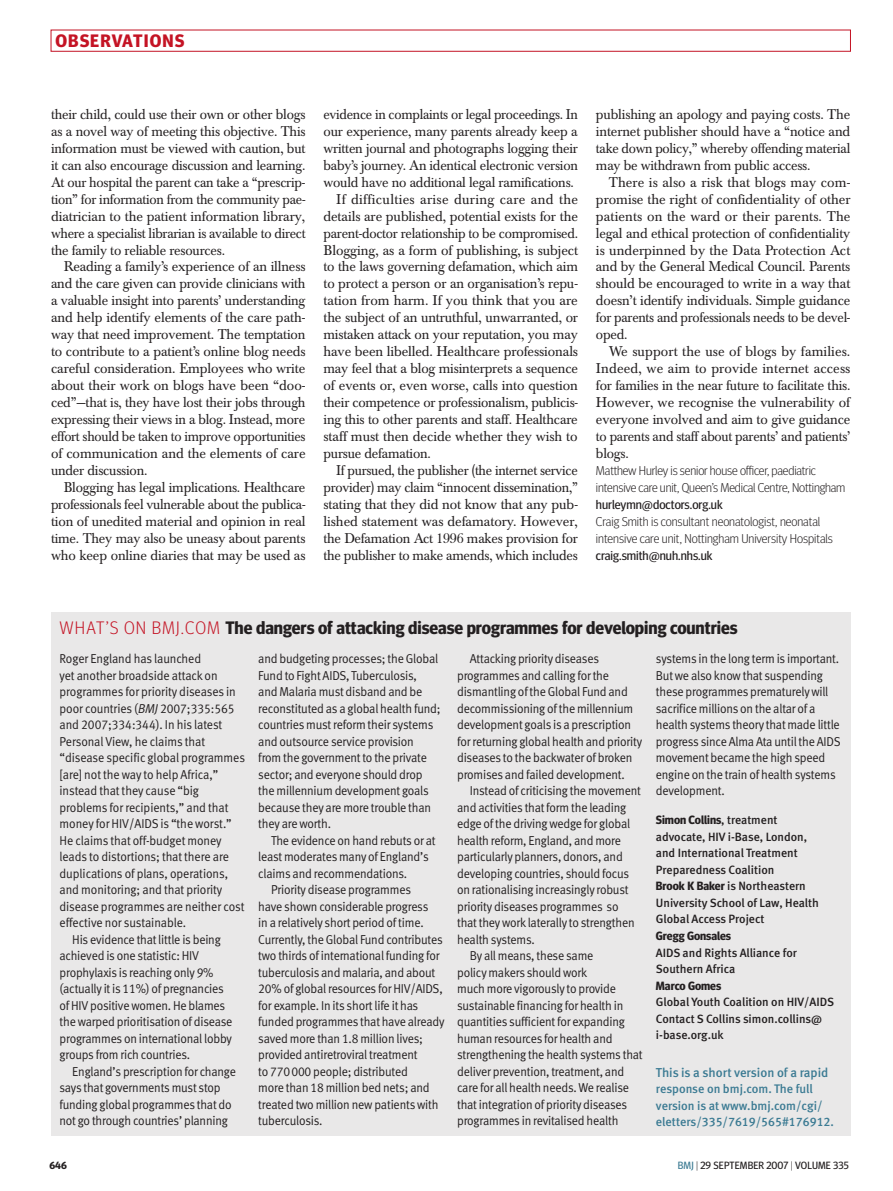
<style>
.page{position:relative;width:893px;height:1191px;background:#fff}
.page>*{position:absolute;margin:0;border:0;box-sizing:border-box;transform-origin:0 0}
.slug{font:700 18px "Meta Headline OT";color:#231f20}
.t1{font:700 18px "Meta Headline OT";letter-spacing:.06em;color:#c41324}
.body_3_col_indent{font:13.95px/17px "Baskerville BE";letter-spacing:-.015em;color:#231f20;text-align:justify}
.body_3_col_indent-2{font:13.95px/17px "Baskerville BE";letter-spacing:-.015em;color:#231f20;text-align:justify;scale:.95 1}
.sans_text_indent{font:12.9px/16.5px "Meta Normal LF";letter-spacing:-.015em;color:#231f20;scale:.94 1}
.sans_text{font:12.9px/16.5px "Meta Normal LF";letter-spacing:-.005em;color:#231f20;scale:.94 1}
.footnote{font:12.9px "Meta Medium LF";color:#3c7b93}
.author_biog{font:300 12.75px/17px "Meta Headline OT";letter-spacing:-.01em;color:#231f20}
.author_biog-2{font:12.75px "Meta Headline OT";color:#231f20}
.footnote-2{font:12.3px/16.5px "Meta Medium LF";color:#3c7b93}
.author_biog-3{font:12px/16.5px "Meta Medium LF";color:#231f20}
.author_biog-4{font:700 12px "Meta Headline OT";color:#231f20}
.t2{font:10.5px "Meta Headline OT";letter-spacing:.005em;color:#231f20}
.t3{font:700 10.5px "Meta Headline OT";color:#231f20}
.s1{font-weight:400}
.s2{font-weight:300;color:#c41324}
.s3{font-style:italic}
.s4{font-family:"Meta Headline OT";font-weight:700}
.s5{color:#3c7b93}
.s6{font-weight:300}
</style>
<div class="page">
<div style="left:51px;top:612px;width:799px;height:523px;background:#e9e8e8"></div>
<p class="t1" style="left:56px;top:30px;width:130px">observations</p>
<p class="body_3_col_indent" style="left:51px;top:106px;width:256px">their child, could use their own or other blogs as a novel way of meeting this objective. This information must be viewed with caution, but it can also encourage discussion and learning.<br>At our hospital the parent can take a “prescrip&shy;tion” for information from the community pae&shy;diatrician to the patient information library, where a specialist librarian is available to direct the family to reliable resources.</p>
<p class="body_3_col_indent" style="left:51px;top:259px;width:256px;text-indent:13px">Reading a family’s experience of an illness and the care given can provide clinicians with a valuable insight into parents’ understanding and help identify elements of the care path&shy;way that need improvement. The temptation to contribute to a patient’s online blog needs careful consideration. Employees who write about their work on blogs have been “doo&shy;ced”—that is, they have lost their jobs through expressing their views in a blog. Instead, more effort should be taken to improve opportunities of communication and the elements of care under discussion.</p>
<p class="body_3_col_indent" style="left:51px;top:479px;width:256px;text-indent:13px">Blogging has legal implications. Healthcare professionals feel vulnerable about the publica&shy;tion of unedited material and opinion in real time. They may also be uneasy about parents who keep online diaries that may be used as</p>
<p class="body_3_col_indent-2" style="left:323px;top:106px;width:269px">evidence in complaints or legal proceedings. In our experience, many parents already keep a written journal and photographs logging their baby’s journey. An identical electronic version would have no additional legal ramifications.</p>
<p class="body_3_col_indent" style="left:323px;top:191px;width:256px;text-indent:13px">If difficulties arise during care and the details are published, potential exists for the parent-doctor relationship to be compromised.<br>Blogging, as a form of publishing, is subject to the laws governing defamation, which aim to protect a person or an organisation’s repu&shy;tation from harm. If you think that you are the subject of an untruthful, unwarranted, or mistaken attack on your reputation, you may have been libelled. Healthcare professionals may feel that a blog misinterprets a sequence of events or, even worse, calls into question their competence or professionalism, publicis&shy;ing this to other parents and staff. Healthcare staff must then decide whether they wish to pursue defamation.</p>
<p class="body_3_col_indent-2" style="left:323px;top:462px;width:269px;text-indent:13px">If pursued, the publisher (the internet service provider) may claim “innocent dissemination,” stating that they did not know that any pub&shy;lished statement was defamatory. However, the Defamation Act 1996 makes provision for the publisher to make amends, which includes</p>
<p class="body_3_col_indent" style="left:596px;top:106px;width:256px">publishing an apology and paying costs. The internet publisher should have a “notice and take down policy,” whereby offending material may be withdrawn from public access.</p>
<p class="body_3_col_indent" style="left:596px;top:174px;width:256px;text-indent:13px">There is also a risk that blogs may com&shy;promise the right of confidentiality of other patients on the ward or their parents. The legal and ethical protection of confidentiality is underpinned by the Data Protection Act and by the General Medical Council. Parents should be encouraged to write in a way that doesn’t identify individuals. Simple guidance for parents and professionals needs to be devel&shy;oped.</p>
<p class="body_3_col_indent" style="left:596px;top:343px;width:256px;text-indent:13px">We support the use of blogs by families.<br>Indeed, we aim to provide internet access for families in the near future to facilitate this.<br>However, we recognise the vulnerability of everyone involved and aim to give guidance to parents and staff about parents’ and patients’ blogs.</p>
<p class="author_biog" style="left:596px;top:461px;width:251px">Matthew Hurley is senior house officer, paediatric intensive care unit, Queen’s Medical Centre, Nottingham <span class="s1">hurleymn@doctors.org.uk</span></p>
<p class="author_biog" style="left:596px;top:512px;width:239px">Craig Smith is consultant neonatologist, neonatal intensive care unit, Nottingham University Hospitals</p>
<p class="author_biog-2" style="left:596px;top:547px;width:118px">craig.smith@nuh.nhs.uk</p>
<p class="slug" style="left:60px;top:617px;width:679px"><span class="s2">WHAT ’S ON BMJ.COM</span> The dangers of attacking disease programmes for developing countries</p>
<p class="sans_text" style="left:60px;top:650px;width:199px">Roger England has launched<br>yet another broadside attack on programmes for priority diseases in poor countries (<span class="s3">BMJ</span> 2007;335:565 and 2007;334:344). In his latest Personal View, he claims that “disease specific global programmes [are] not the way to help Africa,” instead that they cause “big problems for recipients,” and that money for HIV/AIDS is “the worst.” He claims that off-budget money leads to distortions; that there are duplications of plans, operations, and monitoring; and that priority disease programmes are neither cost effective nor sustainable.</p>
<p class="sans_text_indent" style="left:60px;top:931px;width:186px;text-indent:13px">His evidence that little is being achieved is one statistic: HIV prophylaxis is reaching only 9% (actually it is 11%) of pregnancies of HIV positive women. He blames the warped prioritisation of disease programmes on international lobby groups from rich countries.</p>
<p class="sans_text_indent" style="left:60px;top:1063px;width:189px;text-indent:13px">England’s prescription for change says that governments must stop funding global programmes that do not go through countries’ planning</p>
<p class="sans_text_indent" style="left:258px;top:650px;width:195px">and budgeting processes; the Global<br>Fund to Fight AIDS, Tuberculosis,<br>and Malaria must disband and be reconstituted as a global health fund; countries must reform their systems and outsource service provision<br>from the government to the private sector; and everyone should drop the millennium development goals because they are more trouble than they are worth.</p>
<p class="sans_text_indent" style="left:258px;top:832px;width:190px;text-indent:13px">The evidence on hand rebuts or at least moderates many of England’s claims and recommendations.</p>
<p class="sans_text_indent" style="left:258px;top:881px;width:200px;text-indent:13px">Priority disease programmes<br>have shown considerable progress<br>in a relatively short period of time.<br>Currently, the Global Fund contributes two thirds of international funding for tuberculosis and malaria, and about 20% of global resources for HIV/AIDS, for example. In its short life it has funded programmes that have already saved more than 1.8 million lives; provided antiretroviral treatment<br>to 770000 people; distributed<br>more than 18 million bed nets; and treated two million new patients with tuberculosis.</p>
<p class="sans_text_indent" style="left:457px;top:650px;width:198px;text-indent:13px">Attacking priority diseases programmes and calling for the dismantling of the Global Fund and decommissioning of the millennium development goals is a prescription for returning global health and priority diseases to the backwater of broken promises and failed development.</p>
<p class="sans_text_indent" style="left:457px;top:782px;width:197px;text-indent:13px">Instead of criticising the movement and activities that form the leading edge of the driving wedge for global health reform, England, and more particularly planners, donors, and developing countries, should focus on rationalising increasingly robust priority diseases programmes so that they work laterally to strengthen health systems.</p>
<p class="sans_text_indent" style="left:457px;top:947px;width:199px;text-indent:13px">By all means, these same<br>policy makers should work<br>much more vigorously to provide sustainable financing for health in quantities sufficient for expanding human resources for health and strengthening the health systems that deliver prevention, treatment, and care for all health needs. We realise that integration of priority diseases programmes in revitalised health</p>
<p class="sans_text_indent" style="left:656px;top:650px;width:198px">systems in the long term is important.<br>But we also know that suspending these programmes prematurely will sacrifice millions on the altar of a health systems theory that made little progress since Alma Ata until the AIDS movement became the high speed engine on the train of health systems development.</p>
<p class="author_biog-3" style="left:656px;top:812px;width:153px"><span class="s4">Simon Collins</span>, treatment advocate, HIV i-Base, London, and International Treatment<br>Preparedness Coalition</p>
<p class="author_biog-3" style="left:656px;top:878px;width:164px"><span class="s4">Brook K Baker</span> is Northeastern<br>University School of Law, Health<br>Global Access Project</p>
<p class="author_biog-4" style="left:656px;top:928px;width:77px">Gregg Gonsales</p>
<p class="author_biog-3" style="left:656px;top:944px;width:142px">AIDS and Rights Alliance for<br>Southern Africa</p>
<p class="author_biog-4" style="left:656px;top:978px;width:67px">Marco Gomes</p>
<p class="author_biog-3" style="left:656px;top:993px;width:180px">Global Youth Coalition on HIV/AIDS</p>
<p class="author_biog-3" style="left:656px;top:1010px;width:168px">Contact S Collins simon.collins@ i-base.org.uk</p>
<p class="footnote" style="left:656px;top:1064px;width:174px">This is a short version of a rapid</p>
<p class="footnote-2" style="left:656px;top:1080px;width:180px">response on bmj.com. The full version is at www.bmj.com/cgi/ eletters/335/7619/565#176912.</p>
<p class="t3" style="left:49px;top:1159px;width:19px">646</p>
<p class="t2" style="left:678px;top:1159px;width:42px"><span class="s5">BMJ</span> <span class="s6">|</span> 29 SEPTE</p>
<p class="t2" style="left:740px;top:1159px;width:110px">MBER 2007 <span class="s6">|</span> Volume 335</p>
</div>
